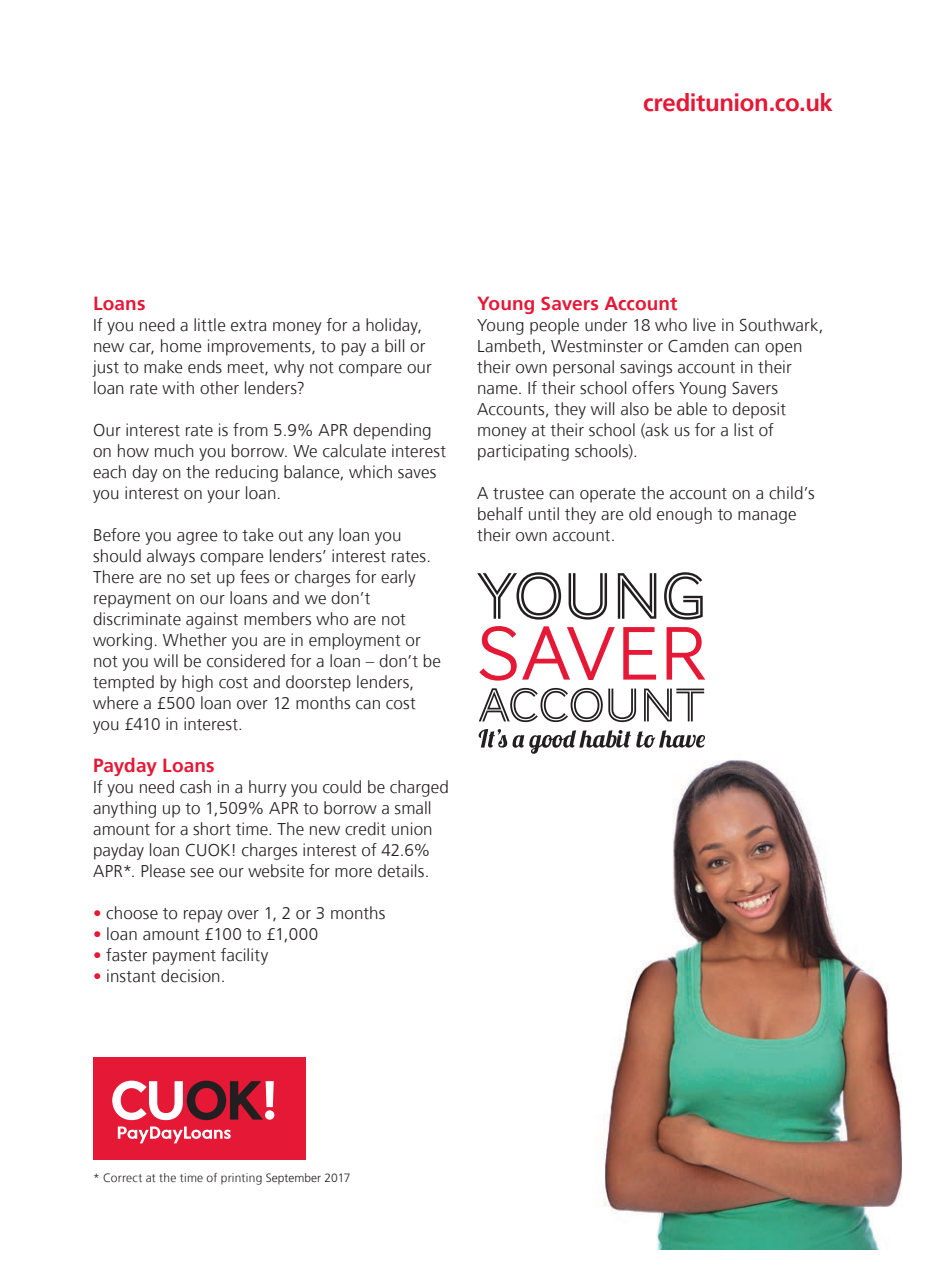
<style>
.page{position:relative;width:926px;height:1275px;background:#fff}
.page>*{position:absolute;margin:0;border:0;box-sizing:border-box;transform-origin:0 0}
.t1{font:700 24px "Frutiger 65";letter-spacing:-.015em;color:#e51836}
.t2{font:700 19px "Frutiger 65";letter-spacing:.005em;color:#e51836}
.t3{font:300 17px/21px "Frutiger";letter-spacing:.005em;color:#231f20}
.t4{font:300 12px "Frutiger";letter-spacing:.015em;color:#231f20}
.s1{color:#e51836}
</style>
<div class="page">
<img style="left:603px;top:760px;width:298px;height:490px">
<div style="left:93px;top:1057px;width:212px;height:102px;background:#e51836"></div>
<svg style="left:118px;top:1126px;width:113px;height:17px"></svg>
<svg style="left:112px;top:1080px;width:162px;height:40px"></svg>
<svg style="left:479px;top:729px;width:226px;height:24px"></svg>
<svg style="left:479px;top:688px;width:225px;height:34px"></svg>
<svg style="left:479px;top:626px;width:226px;height:54px"></svg>
<svg style="left:477px;top:572px;width:226px;height:47px"></svg>
<hr style="left:896px;top:1231px;width:30px;height:3px;background:#fff">
<hr style="left:883px;top:1245px;width:2px;height:30px;background:#fff">
<h1 class="t1" style="left:643px;top:89px;width:191px">creditunion.co.uk</h1>
<p class="t2" style="left:93px;top:292px;width:54px">Loans</p>
<p class="t3" style="left:93px;top:315px;width:340px">If you need a little extra money for a holiday, new car, home improvements, to pay a bill or just to make ends meet, why not compare our loan rate with other lenders?</p>
<p class="t3" style="left:93px;top:420px;width:354px">Our interest rate is from 5.9% APR depending on how much you borrow. We calculate interest each day on the reducing balance, which saves you interest on your loan.</p>
<p class="t3" style="left:93px;top:525px;width:350px">Before you agree to take out any loan you should always compare lenders’ interest rates.<br>There are no set up fees or charges for early repayment on our loans and we don’t discriminate against members who are not working. Whether you are in employment or not you will be considered for a loan – don’t be tempted by high cost and doorstep lenders, where a £500 loan over 12 months can cost you £410 in interest.</p>
<p class="t2" style="left:93px;top:754px;width:123px">Payday Loans</p>
<p class="t3" style="left:93px;top:777px;width:357px">If you need cash in a hurry you could be charged anything up to 1,509% APR to borrow a small amount for a short time. The new credit union payday loan CUOK! charges interest of 42.6% APR*. Please see our website for more details.</p>
<p class="t3" style="left:93px;top:903px;width:294px"><span class="s1">•</span> choose to repay over 1, 2 or 3 months</p>
<p class="t3" style="left:93px;top:924px;width:227px"><span class="s1">•</span> loan amount £100 to £1,000</p>
<p class="t3" style="left:93px;top:945px;width:177px"><span class="s1">•</span> faster payment facility</p>
<p class="t3" style="left:93px;top:966px;width:134px"><span class="s1">•</span> instant decision.</p>
<p class="t2" style="left:477px;top:292px;width:202px">Young Savers Account</p>
<p class="t3" style="left:477px;top:315px;width:348px">Young people under 18 who live in Southwark, Lambeth, Westminster or Camden can open their own personal savings account in their name. If their school offers Young Savers Accounts, they will also be able to deposit money at their school (ask us for a list of participating schools).</p>
<p class="t3" style="left:477px;top:483px;width:339px">A trustee can operate the account on a child’s behalf until they are old enough to manage their own account.</p>
<p class="t4" style="left:93px;top:1171px;width:259px">* Correct at the time of printing September 2017</p>
</div>
